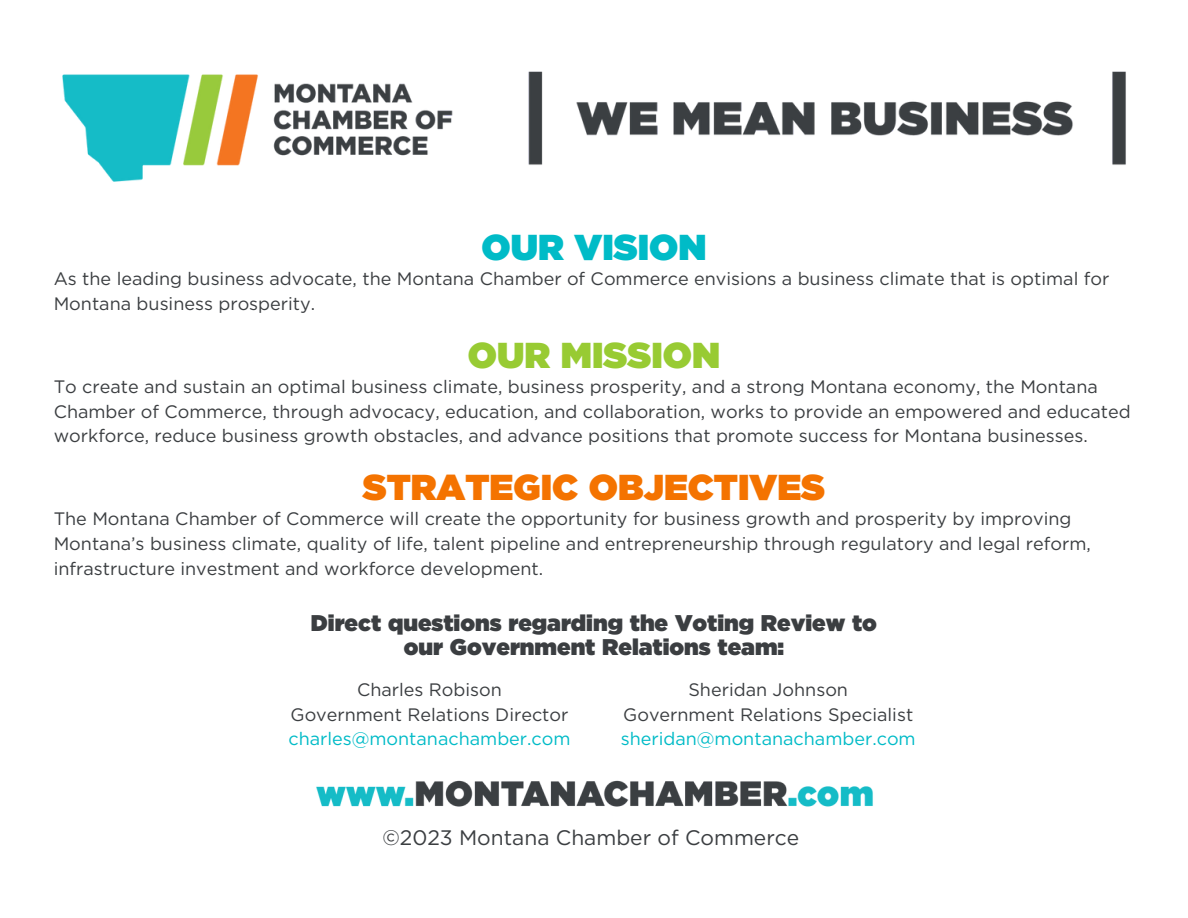
<style>
.page{position:relative;width:1188px;height:918px;background:#fff}
.page>*{position:absolute;margin:0;border:0;box-sizing:border-box;transform-origin:0 0}
.t1{font:900 36px "Gotham";color:#f47300}
.t2{font:900 36px "Gotham";color:#98cb33}
.t3{font:900 36px "Gotham";color:#00bbc7}
.t4{font:900 22.65px/23.9px "Gotham";color:#3b3e41;text-align:center}
.t5{font:21px "Gotham";color:#3b3e41}
.t6{font:18px/24.8px "Gotham";color:#3b3e41}
.t7{font:18px "Gotham";color:#00bbc7}
</style>
<div class="page">
<img style="left:62px;top:71px;width:1064px;height:111px">
<img style="left:316px;top:780px;width:557px;height:27px">
<p class="t3" style="left:482px;top:226px;width:226px">OUR VISION</p>
<p class="t6" style="left:54px;top:266px;width:1057px">As the leading business advocate, the Montana Chamber of Commerce envisions a business climate that is optimal for<br>Montana business prosperity.</p>
<p class="t2" style="left:468px;top:333px;width:254px">OUR MISSION</p>
<p class="t6" style="left:54px;top:374px;width:1079px">To create and sustain an optimal business climate, business prosperity, and a strong Montana economy, the Montana<br>Chamber of Commerce, through advocacy, education, and collaboration, works to provide an empowered and educated workforce, reduce business growth obstacles, and advance positions that promote success for Montana businesses.</p>
<p class="t1" style="left:363px;top:465px;width:464px">STRATEGIC OBJECTIVES</p>
<p class="t6" style="left:54px;top:506px;width:1039px">The Montana Chamber of Commerce will create the opportunity for business growth and prosperity by improving<br>Montana’s business climate, quality of life, talent pipeline and entrepreneurship through regulatory and legal reform, infrastructure investment and workforce development.</p>
<p class="t4" style="left:311px;top:611px;width:568px">Direct questions regarding the Voting Review to our Government Relations team:</p>
<p class="t6" style="left:357px;top:677px;width:146px">Charles Robison</p>
<p class="t6" style="left:291px;top:702px;width:279px">Government Relations Director</p>
<p class="t7" style="left:288px;top:728px;width:284px">charles@montanachamber.com</p>
<p class="t6" style="left:688px;top:677px;width:161px">Sheridan Johnson</p>
<p class="t6" style="left:623px;top:702px;width:291px">Government Relations Specialist</p>
<p class="t7" style="left:621px;top:728px;width:296px">sheridan@montanachamber.com</p>
<p class="t5" style="left:382px;top:825px;width:418px">©2023 Montana Chamber of Commerce</p>
</div>
